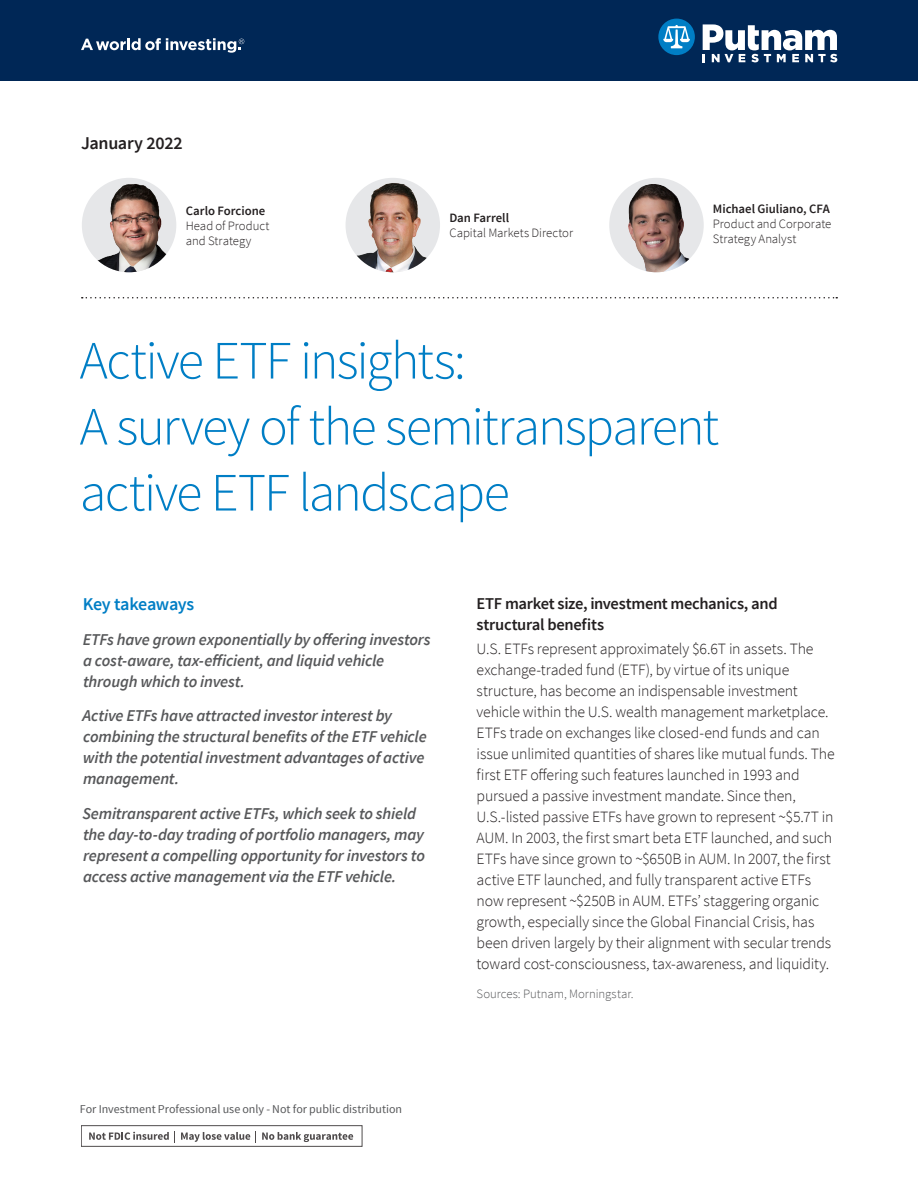
<style>
.page{position:relative;width:918px;height:1188px;background:#fff}
.page>*{position:absolute;margin:0;border:0;box-sizing:border-box;transform-origin:0 0}
.Headline{font:300 54px/66px "Source Sans Pro";letter-spacing:-.035em;color:#007ec5}
.Key_takeaway{font:600 18px "Source Sans Pro";letter-spacing:-.02em;color:#007ec5}
.Quarter{font:600 18px "Source Sans Pro";letter-spacing:-.015em;color:#231f20}
.Key_takeaway_bullets{font:italic 600 16.5px/21px "Source Sans Pro";letter-spacing:-.01em;color:#57585a}
.Subhead{font:600 16.5px/21px "Source Sans Pro";letter-spacing:-.02em;color:#231f20}
.Body{font:300 15.75px/21px "Source Sans Pro";letter-spacing:-.01em;color:#231f20}
.Author_name{font:300 12.75px/15px "Source Sans Pro";letter-spacing:-.005em;color:#231f20}
.Footnote{font:300 12.75px "Source Sans Pro";letter-spacing:-.005em;color:#57585a}
.Footnote-2{font:12px "Source Sans Pro";color:#57585a}
.s1{font-weight:600}
</style>
<div class="page">
<div style="left:0;top:0;width:918px;height:81px;background:#002756"></div>
<svg style="left:658px;top:19px;width:37px;height:36px"></svg>
<svg style="left:703px;top:24px;width:134px;height:38px"></svg>
<svg style="left:81px;top:38px;width:163px;height:15px"></svg>
<img style="left:82px;top:178px;width:94px;height:94px;border-radius:47px">
<img style="left:346px;top:179px;width:94px;height:93px">
<svg style="left:82px;top:297px;width:755px;height:1px"></svg>
<svg style="left:89px;top:1131px;width:86px;height:11px"></svg>
<svg style="left:181px;top:1132px;width:69px;height:10px"></svg>
<svg style="left:262px;top:1132px;width:91px;height:10px"></svg>
<img style="left:609px;top:178px;width:95px;height:94px;border-radius:47px">
<p class="Quarter" style="left:81px;top:131px;width:103px">January 2022</p>
<p class="Author_name" style="left:186px;top:203px;width:85px"><span class="s1">Carlo Forcione<br></span>Head of Product and Strategy</p>
<p class="Author_name" style="left:449px;top:210px;width:125px"><span class="s1">Dan Farrell<br></span>Capital Markets Director</p>
<p class="Author_name" style="left:713px;top:202px;width:120px"><span class="s1">Michael Giuliano, CFA<br></span>Product and Corporate<br>Strategy Analyst</p>
<p class="Headline" style="left:80px;top:328px;width:641px">Active ETF insights:<br>A survey of the semitransparent active ETF landscape</p>
<p class="Key_takeaway" style="left:83px;top:593px;width:113px">Key takeaways</p>
<p class="Key_takeaway_bullets" style="left:83px;top:629px;width:350px">ETFs have grown exponentially by offering investors a cost-aware, tax-efficient, and liquid vehicle through which to invest.</p>
<p class="Key_takeaway_bullets" style="left:82px;top:705px;width:346px">Active ETFs have attracted investor interest by combining the structural benefits of the ETF vehicle with the potential investment advantages of active management.</p>
<p class="Key_takeaway_bullets" style="left:82px;top:803px;width:344px">Semitransparent active ETFs, which seek to shield the day-to-day trading of portfolio managers, may represent a compelling opportunity for investors to access active management via the ETF vehicle.</p>
<p class="Footnote-2" style="left:80px;top:1101px;width:324px">For Investment Professional use only - Not for public distribution</p>
<p class="Subhead" style="left:477px;top:593px;width:303px">ETF market size, investment mechanics, and structural benefits</p>
<p class="Body" style="left:477px;top:639px;width:360px">U.S. ETFs represent approximately $6.6T in assets. The exchange-traded fund (ETF), by virtue of its unique structure, has become an indispensable investment vehicle within the U.S. wealth management marketplace.<br>ETFs trade on exchanges like closed-end funds and can issue unlimited quantities of shares like mutual funds. The first ETF offering such features launched in 1993 and pursued a passive investment mandate. Since then, U.S.-listed passive ETFs have grown to represent ~$5.7T in AUM. In 2003, the first smart beta ETF launched, and such ETFs have since grown to ~$650B in AUM. In 2007, the first active ETF launched, and fully transparent active ETFs now represent ~$250B in AUM. ETFs’ staggering organic growth, especially since the Global Financial Crisis, has been driven largely by their alignment with secular trends toward cost-consciousness, tax-awareness, and liquidity.</p>
<p class="Footnote" style="left:477px;top:986px;width:159px">Sources: Putnam, Morningstar.</p>
</div>
